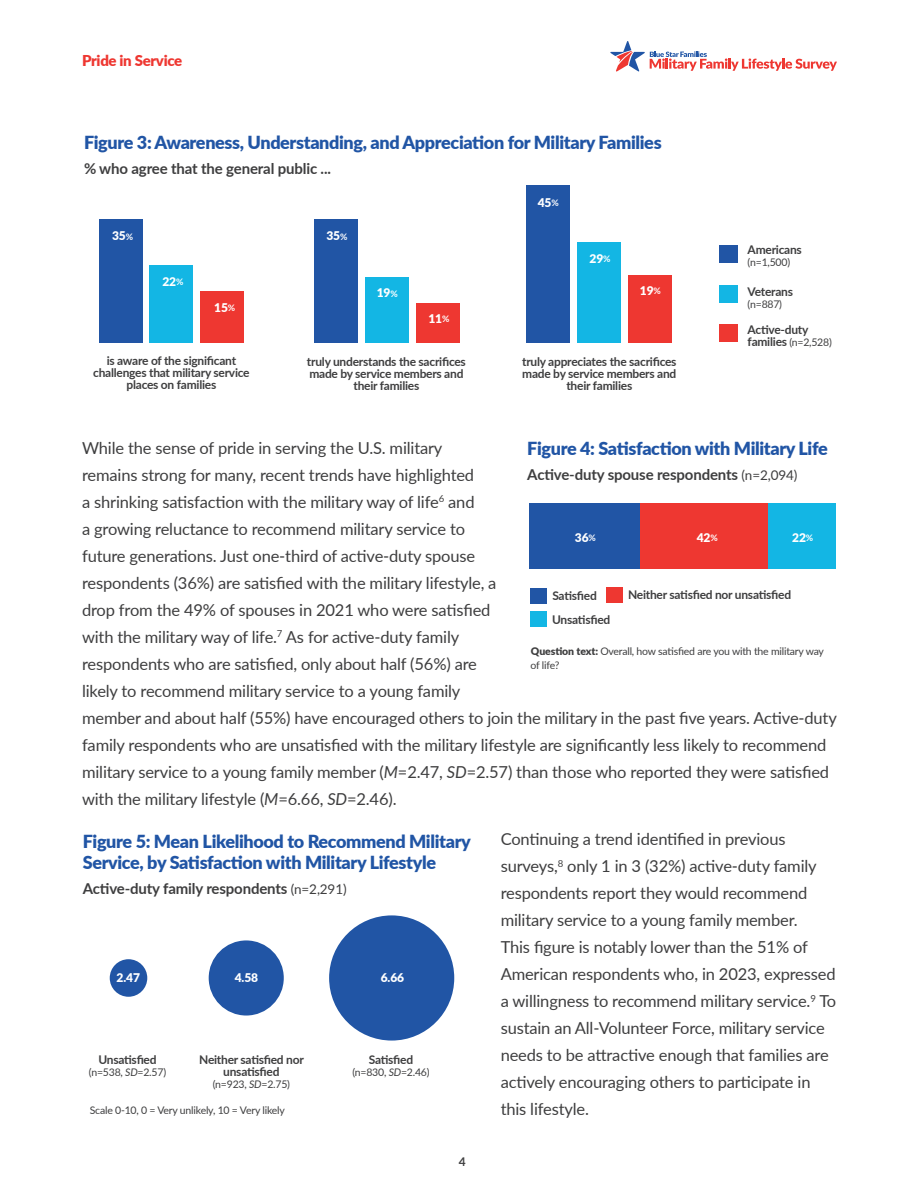
<style>
.page{position:relative;width:918px;height:1188px;background:#fff}
.page>*{position:absolute;margin:0;border:0;box-sizing:border-box;transform-origin:0 0}
.Body_Text{font:900 18px/21px "Lato";letter-spacing:-.02em;color:#2155a5}
.Body_Text-2{font:16.5px/27px "Lato";letter-spacing:-.01em;color:#3e3e3f}
.Body_Text-3{font:700 15px "Lato";letter-spacing:-.01em;color:#3e3e3f}
.Subhead-white{font:900 15px "Lato";letter-spacing:-.02em;color:#ee3731}
.Body_Text-4{font:700 12px/12px "Lato";letter-spacing:-.02em;color:#3e3e3f;text-align:center}
.Body_Text-5{font:900 12px "Lato";letter-spacing:-.01em;color:#fff}
.Body_Text-6{font:10.5px/13.5px "Lato";letter-spacing:-.02em;color:#3e3e3f}
.s1{font-weight:700;font-size:9px}
.s2{font-weight:700;font-size:12px}
.s3{font-weight:400;font-size:13.5px}
.s4{font-style:italic}
.s5{font-weight:900}
</style>
<div class="page">
<svg style="left:610px;top:41px;width:227px;height:31px"></svg>
<div style="left:530px;top:612px;width:17px;height:15px;background:#13b6e4"></div>
<div style="left:530px;top:588px;width:17px;height:16px;background:#2155a5"></div>
<div style="left:606px;top:587px;width:16px;height:15px;background:#ee3731"></div>
<div style="left:529px;top:503px;width:144px;height:66px;background:#2155a5"></div>
<div style="left:707px;top:503px;width:128px;height:66px;background:#13b6e4"></div>
<div style="left:640px;top:503px;width:128px;height:66px;background:#ee3731"></div>
<div style="left:329px;top:915px;width:125px;height:126px;background:#2155a5;border-radius:50%"></div>
<div style="left:209px;top:940px;width:75px;height:76px;background:#2155a5;border-radius:50%"></div>
<div style="left:110px;top:959px;width:37px;height:38px;background:#2155a5;border-radius:50%"></div>
<div style="left:99px;top:220px;width:43px;height:123px;background:#2155a5"></div>
<div style="left:150px;top:265px;width:43px;height:78px;background:#13b6e4"></div>
<div style="left:200px;top:291px;width:44px;height:52px;background:#ee3731"></div>
<div style="left:314px;top:220px;width:44px;height:123px;background:#2155a5"></div>
<div style="left:365px;top:277px;width:44px;height:66px;background:#13b6e4"></div>
<div style="left:416px;top:304px;width:44px;height:39px;background:#ee3731"></div>
<div style="left:526px;top:185px;width:44px;height:158px;background:#2155a5"></div>
<div style="left:577px;top:243px;width:44px;height:100px;background:#13b6e4"></div>
<div style="left:628px;top:275px;width:44px;height:68px;background:#ee3731"></div>
<div style="left:720px;top:246px;width:18px;height:17px;background:#2155a5"></div>
<div style="left:720px;top:285px;width:18px;height:17px;background:#13b6e4"></div>
<div style="left:720px;top:324px;width:18px;height:18px;background:#ee3731"></div>
<p class="Subhead-white" style="left:82px;top:49px;width:102px">Pride in Service</p>
<p class="Body_Text" style="left:84px;top:132px;width:579px">Figure 3: Awareness, Understanding, and Appreciation for Military Families</p>
<p class="Body_Text-3" style="left:84px;top:158px;width:248px">% who agree that the general public ...</p>
<p class="Body_Text-5" style="left:112px;top:227px;width:23px">35<span class="s1">%</span></p>
<p class="Body_Text-5" style="left:162px;top:272px;width:23px">22<span class="s1">%</span></p>
<p class="Body_Text-5" style="left:214px;top:298px;width:23px">15<span class="s1">%</span></p>
<p class="Body_Text-5" style="left:326px;top:227px;width:23px">35<span class="s1">%</span></p>
<p class="Body_Text-5" style="left:377px;top:284px;width:23px">19<span class="s1">%</span></p>
<p class="Body_Text-5" style="left:428px;top:309px;width:23px">11<span class="s1">%</span></p>
<p class="Body_Text-5" style="left:538px;top:193px;width:23px">45<span class="s1">%</span></p>
<p class="Body_Text-5" style="left:590px;top:249px;width:23px">29<span class="s1">%</span></p>
<p class="Body_Text-5" style="left:640px;top:281px;width:23px">19<span class="s1">%</span></p>
<p class="Body_Text-4" style="left:93px;top:354px;width:158px">is aware of the significant challenges that military service places on families</p>
<p class="Body_Text-4" style="left:307px;top:355px;width:160px">truly understands the sacrifices made by service members and their families</p>
<p class="Body_Text-4" style="left:522px;top:355px;width:156px">truly appreciates the sacrifices made by service members and their families</p>
<p class="Body_Text-4" style="left:748px;top:243px;width:56px">Americans</p>
<p class="Body_Text-6" style="left:748px;top:255px;width:44px">(n=1,500)</p>
<p class="Body_Text-4" style="left:748px;top:285px;width:47px">Veterans</p>
<p class="Body_Text-6" style="left:748px;top:297px;width:36px">(n=887)</p>
<p class="Body_Text-4" style="left:748px;top:323px;width:62px">Active-duty</p>
<p class="Body_Text-6" style="left:748px;top:335px;width:86px"><span class="s2">families</span> (n=2,528)</p>
<p class="Body_Text" style="left:527px;top:437px;width:302px">Figure 4: Satisfaction with Military Life</p>
<p class="Body_Text-3" style="left:527px;top:463px;width:272px">Active-duty spouse respondents <span class="s3">(n=2,094)</span></p>
<p class="Body_Text-2" style="left:82px;top:434px;width:756px">While the sense of pride in serving the U.S. military<br>remains strong for many, recent trends have highlighted<br>a shrinking satisfaction with the military way of life<sup>6</sup> and<br>a growing reluctance to recommend military service to<br>future generations. Just one-third of active-duty spouse<br>respondents (36%) are satisfied with the military lifestyle, a<br>drop from the 49% of spouses in 2021 who were satisfied<br>with the military way of life.<sup>7</sup> As for active-duty family<br>respondents who are satisfied, only about half (56%) are<br>likely to recommend military service to a young family<br>member and about half (55%) have encouraged others to join the military in the past five years. Active-duty family respondents who are unsatisfied with the military lifestyle are significantly less likely to recommend military service to a young family member (<span class="s4">M</span>=2.47, <span class="s4">SD</span>=2.57) than those who reported they were satisfied with the military lifestyle (<span class="s4">M</span>=6.66, <span class="s4">SD</span>=2.46).</p>
<p class="Body_Text-2" style="left:501px;top:825px;width:337px">Continuing a trend identified in previous surveys,<sup>8</sup> only 1 in 3 (32%) active-duty family respondents report they would recommend military service to a young family member.<br>This figure is notably lower than the 51% of American respondents who, in 2023, expressed a willingness to recommend military service.<sup>9</sup> To sustain an All-Volunteer Force, military service needs to be attractive enough that families are actively encouraging others to participate in this lifestyle.</p>
<p class="Body_Text-5" style="left:575px;top:528px;width:23px">36<span class="s1">%</span></p>
<p class="Body_Text-5" style="left:697px;top:528px;width:23px">42<span class="s1">%</span></p>
<p class="Body_Text-5" style="left:792px;top:528px;width:23px">22<span class="s1">%</span></p>
<p class="Body_Text-4" style="left:552px;top:589px;width:46px">Satisfied</p>
<p class="Body_Text-4" style="left:628px;top:588px;width:165px">Neither satisfied nor unsatisfied</p>
<p class="Body_Text-4" style="left:552px;top:613px;width:60px">Unsatisfied</p>
<p class="Body_Text-6" style="left:531px;top:644px;width:295px"><span class="s5">Question text:</span> Overall, how satisfied are you with the military way of life?</p>
<p class="Body_Text" style="left:83px;top:830px;width:390px">Figure 5: Mean Likelihood to Recommend Military<br>Service, by Satisfaction with Military Lifestyle</p>
<p class="Body_Text-3" style="left:83px;top:877px;width:265px">Active-duty family respondents <span class="s3">(n=2,291)</span></p>
<p class="Body_Text-5" style="left:117px;top:969px;width:25px">2.47</p>
<p class="Body_Text-5" style="left:235px;top:969px;width:25px">4.58</p>
<p class="Body_Text-5" style="left:381px;top:968px;width:25px">6.66</p>
<p class="Body_Text-4" style="left:98px;top:1054px;width:60px">Unsatisfied</p>
<p class="Body_Text-6" style="left:89px;top:1065px;width:79px">(n=538, <span class="s4">SD</span>=2.57)</p>
<p class="Body_Text-4" style="left:199px;top:1054px;width:106px">Neither satisfied nor unsatisfied</p>
<p class="Body_Text-6" style="left:213px;top:1077px;width:79px">(n=923, <span class="s4">SD</span>=2.75)</p>
<p class="Body_Text-4" style="left:369px;top:1054px;width:46px">Satisfied</p>
<p class="Body_Text-6" style="left:352px;top:1065px;width:79px">(n=830, <span class="s4">SD</span>=2.46)</p>
<p class="Body_Text-6" style="left:90px;top:1103px;width:197px">Scale 0-10, 0 = Very unlikely, 10 = Very likely</p>
<p class="Body_Text-4" style="left:459px;top:1155px;width:8px">4</p>
</div>
